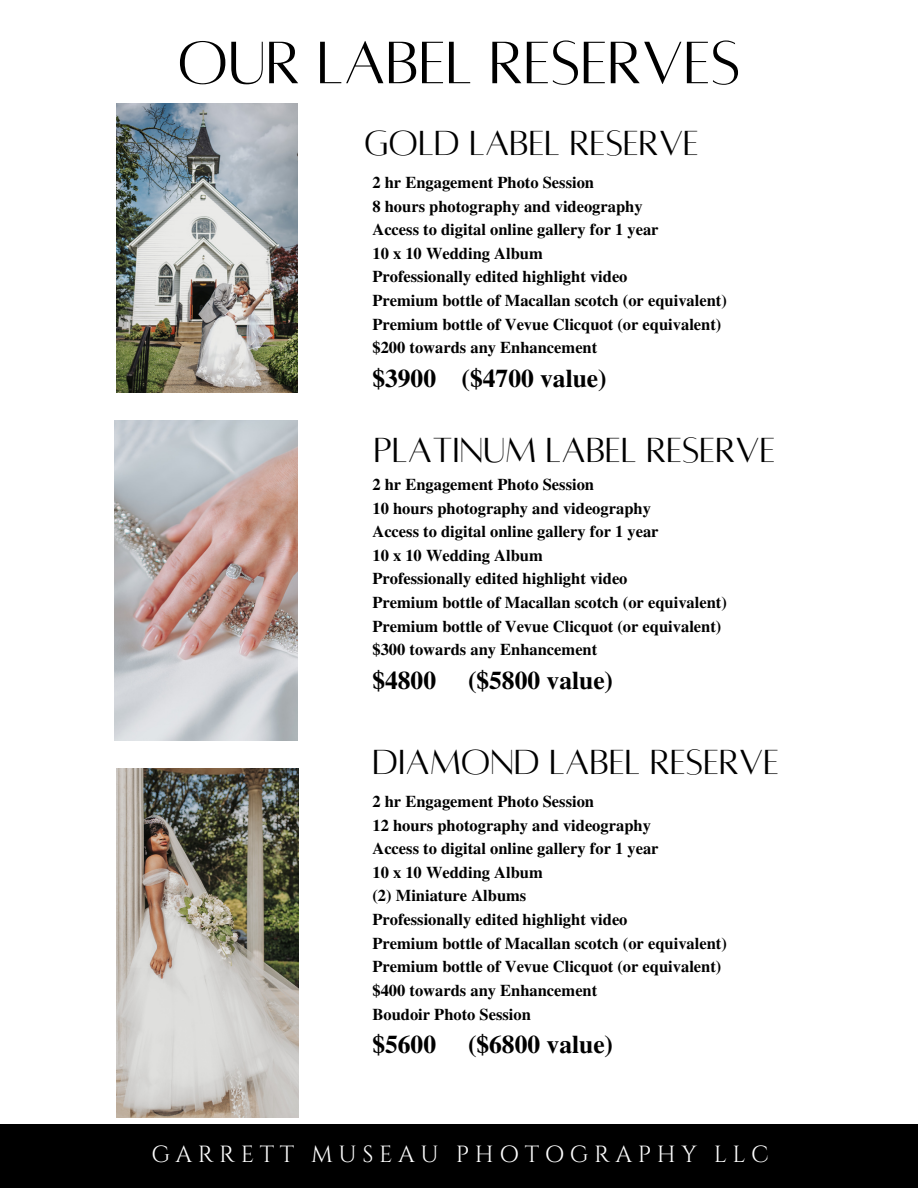
<style>
.page{position:relative;width:918px;height:1188px;background:#fff}
.page>*{position:absolute;margin:0;border:0;box-sizing:border-box;transform-origin:0 0}
.t1{font:66px "Alta regular";color:#000}
.t2{font:38.55px "Alta regular";color:#000}
.t3{font:700 25.5px "Te X Gyre Termes";color:#000}
.t4{font:23.4px "Cinzel";letter-spacing:.24em;color:#fff}
.t5{font:700 16.5px "Te X Gyre Termes";color:#000}
</style>
<div class="page">
<img style="left:117px;top:769px;width:182px;height:349px">
<img style="left:114px;top:420px;width:184px;height:321px">
<img style="left:117px;top:104px;width:181px;height:289px">
<div style="left:0;top:1124px;width:918px;height:64px;background:#000"></div>
<p class="t1" style="left:177px;top:30px;width:565px">OUR LABEL RESERVES</p>
<p class="t2" style="left:364px;top:124px;width:336px">GOLD LABEL RESERVE</p>
<p class="t5" style="left:372px;top:170px;width:223px">2 hr Engagement Photo Session</p>
<p class="t5" style="left:372px;top:193px;width:272px">8 hours photography and videography</p>
<p class="t5" style="left:372px;top:217px;width:288px">Access to digital online gallery for 1 year</p>
<p class="t5" style="left:372px;top:240px;width:172px">10 x 10 Wedding Album</p>
<p class="t5" style="left:372px;top:264px;width:257px">Professionally edited highlight video</p>
<p class="t5" style="left:372px;top:288px;width:356px">Premium bottle of Macallan scotch (or equivalent)</p>
<p class="t5" style="left:372px;top:311px;width:350px">Premium bottle of Vevue Clicquot (or equivalent)</p>
<p class="t5" style="left:372px;top:335px;width:226px">$200 towards any Enhancement</p>
<p class="t3" style="left:372px;top:359px;width:236px">$3900 ($4700 value)</p>
<p class="t2" style="left:374px;top:431px;width:403px">PLATINUM LABEL RESERVE</p>
<p class="t5" style="left:372px;top:472px;width:223px">2 hr Engagement Photo Session</p>
<p class="t5" style="left:372px;top:495px;width:280px">10 hours photography and videography</p>
<p class="t5" style="left:372px;top:519px;width:288px">Access to digital online gallery for 1 year</p>
<p class="t5" style="left:372px;top:542px;width:172px">10 x 10 Wedding Album</p>
<p class="t5" style="left:372px;top:566px;width:257px">Professionally edited highlight video</p>
<p class="t5" style="left:372px;top:590px;width:356px">Premium bottle of Macallan scotch (or equivalent)</p>
<p class="t5" style="left:372px;top:613px;width:350px">Premium bottle of Vevue Clicquot (or equivalent)</p>
<p class="t5" style="left:372px;top:637px;width:226px">$300 towards any Enhancement</p>
<p class="t3" style="left:372px;top:661px;width:65px">$4800</p>
<p class="t3" style="left:468px;top:661px;width:147px">($5800 value)</p>
<p class="t2" style="left:372px;top:743px;width:408px">DIAMOND LABEL RESERVE</p>
<p class="t5" style="left:372px;top:789px;width:223px">2 hr Engagement Photo Session</p>
<p class="t5" style="left:372px;top:812px;width:280px">12 hours photography and videography</p>
<p class="t5" style="left:372px;top:836px;width:288px">Access to digital online gallery for 1 year</p>
<p class="t5" style="left:372px;top:859px;width:172px">10 x 10 Wedding Album</p>
<p class="t5" style="left:372px;top:883px;width:155px">(2) Miniature Albums</p>
<p class="t5" style="left:372px;top:907px;width:257px">Professionally edited highlight video</p>
<p class="t5" style="left:372px;top:930px;width:356px">Premium bottle of Macallan scotch (or equivalent)</p>
<p class="t5" style="left:372px;top:954px;width:350px">Premium bottle of Vevue Clicquot (or equivalent)</p>
<p class="t5" style="left:372px;top:978px;width:226px">$400 towards any Enhancement</p>
<p class="t5" style="left:372px;top:1001px;width:160px">Boudoir Photo Session</p>
<p class="t3" style="left:372px;top:1025px;width:65px">$5600</p>
<p class="t3" style="left:468px;top:1025px;width:147px">($6800 value)</p>
<p class="t4" style="left:151px;top:1139px;width:619px">GARRETT MUSEAU PHOTOGRAPHY LLC</p>
</div>
